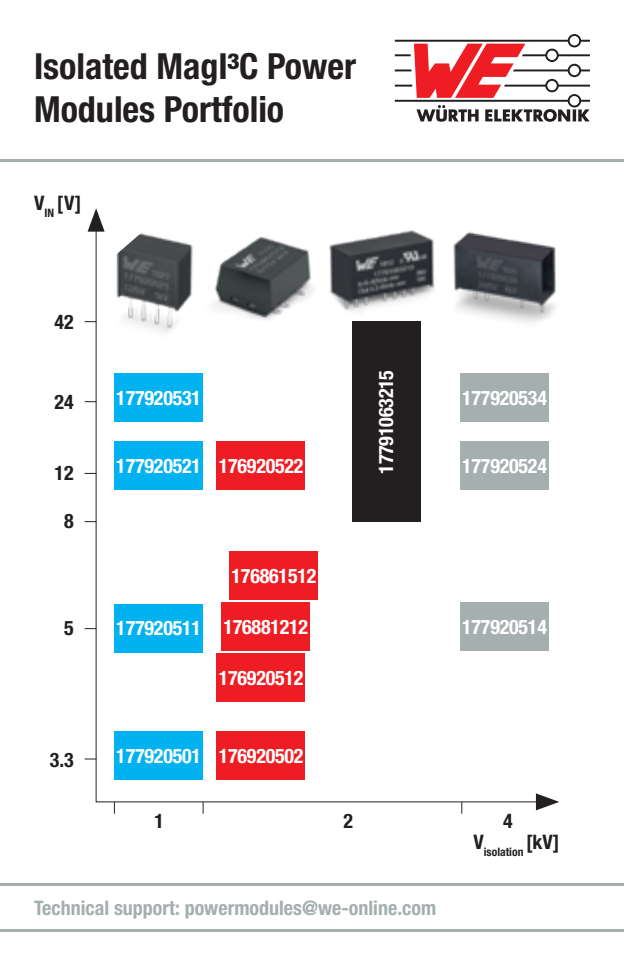
<style>
.page{position:relative;width:624px;height:964px;background:#fff}
.page>*{position:absolute;margin:0;border:0;box-sizing:border-box;transform-origin:0 0}
.t1{font:700 condensed 36px/43.2px "Helvetica Neue LT Pro";color:#231f20}
.t2{font:700 condensed 20px "Helvetica Neue LT Pro";letter-spacing:-.01em;color:#fff}
.t3{font:700 condensed 20px "Helvetica Neue LT Pro";color:#a5afaf}
.t4{font:700 condensed 20px "Helvetica Neue LT Pro";color:#231f20}
.t5{font:700 condensed 11.6px "Helvetica Neue LT Pro";color:#231f20}
</style>
<div class="page">
<hr style="left:0;top:929px;width:624px;height:2px;background:#a5afaf">
<hr style="left:0;top:883px;width:624px;height:3px;background:#a5afaf">
<hr style="left:0;top:159px;width:624px;height:3px;background:#a5afaf">
<svg style="left:395px;top:34px;width:195px;height:88px"></svg>
<svg style="left:95px;top:346px;width:441px;height:457px"></svg>
<svg style="left:536px;top:793px;width:23px;height:17px"></svg>
<svg style="left:114px;top:802px;width:1px;height:12px"></svg>
<svg style="left:85px;top:758px;width:11px;height:2px"></svg>
<svg style="left:202px;top:802px;width:2px;height:12px"></svg>
<svg style="left:461px;top:802px;width:1px;height:12px"></svg>
<img style="left:84px;top:208px;width:128px;height:141px">
<img style="left:332px;top:230px;width:89px;height:116px">
<img style="left:415px;top:230px;width:141px;height:107px">
<img style="left:189px;top:208px;width:143px;height:132px">
<div style="left:114px;top:373px;width:89px;height:49px;background:#00b2ef"></div>
<div style="left:114px;top:441px;width:89px;height:49px;background:#00b2ef"></div>
<div style="left:114px;top:604px;width:89px;height:48px;background:#00b2ef"></div>
<div style="left:114px;top:731px;width:89px;height:49px;background:#00b2ef"></div>
<div style="left:216px;top:731px;width:89px;height:49px;background:#ee1d23"></div>
<div style="left:216px;top:653px;width:89px;height:49px;background:#ee1d23"></div>
<div style="left:221px;top:602px;width:89px;height:49px;background:#ee1d23"></div>
<div style="left:229px;top:551px;width:89px;height:49px;background:#ee1d23"></div>
<div style="left:216px;top:441px;width:89px;height:49px;background:#ee1d23"></div>
<div style="left:459px;top:373px;width:89px;height:49px;background:#a5afaf"></div>
<div style="left:459px;top:441px;width:89px;height:49px;background:#a5afaf"></div>
<div style="left:459px;top:602px;width:89px;height:49px;background:#a5afaf"></div>
<div style="left:351px;top:322px;width:69px;height:200px;background:#231f20"></div>
<h1 class="t1" style="left:34px;top:44px;width:324px">Isolated MagI³C Power<br>Modules Portfolio</h1>
<p class="t4" style="left:34px;top:191px;width:49px">V<sub>IN</sub> [V]</p>
<p class="t4" style="left:55px;top:310px;width:21px">42</p>
<p class="t4" style="left:55px;top:390px;width:21px">24</p>
<p class="t4" style="left:55px;top:461px;width:21px">12</p>
<p class="t4" style="left:64px;top:509px;width:11px">8</p>
<p class="t4" style="left:64px;top:616px;width:11px">5</p>
<p class="t4" style="left:50px;top:747px;width:25px">3.3</p>
<p class="t2" style="left:116px;top:385px;width:86px">177920531</p>
<p class="t2" style="left:116px;top:454px;width:86px">177920521</p>
<p class="t2" style="left:219px;top:454px;width:86px">176920522</p>
<p class="t2" style="left:374px;top:474px;width:105px;rotate:-90deg">17791063215</p>
<p class="t2" style="left:462px;top:385px;width:86px">177920534</p>
<p class="t2" style="left:462px;top:454px;width:86px">177920524</p>
<p class="t2" style="left:116px;top:616px;width:86px">177920511</p>
<p class="t2" style="left:231px;top:563px;width:86px">176861512</p>
<p class="t2" style="left:223px;top:614px;width:86px">176881212</p>
<p class="t2" style="left:219px;top:665px;width:86px">176920512</p>
<p class="t2" style="left:116px;top:744px;width:189px">177920501 176920502</p>
<p class="t4" style="left:154px;top:809px;width:11px">1</p>
<p class="t2" style="left:462px;top:614px;width:86px">177920514</p>
<p class="t4" style="left:343px;top:809px;width:11px">2</p>
<p class="t4" style="left:503px;top:809px;width:11px">4</p>
<p class="t5" style="left:473px;top:845px;width:87px"><sup>V</sup>isolation <sup>[kV]</sup></p>
<p class="t3" style="left:34px;top:895px;width:403px">Technical support: powermodules@we-online.com</p>
</div>
